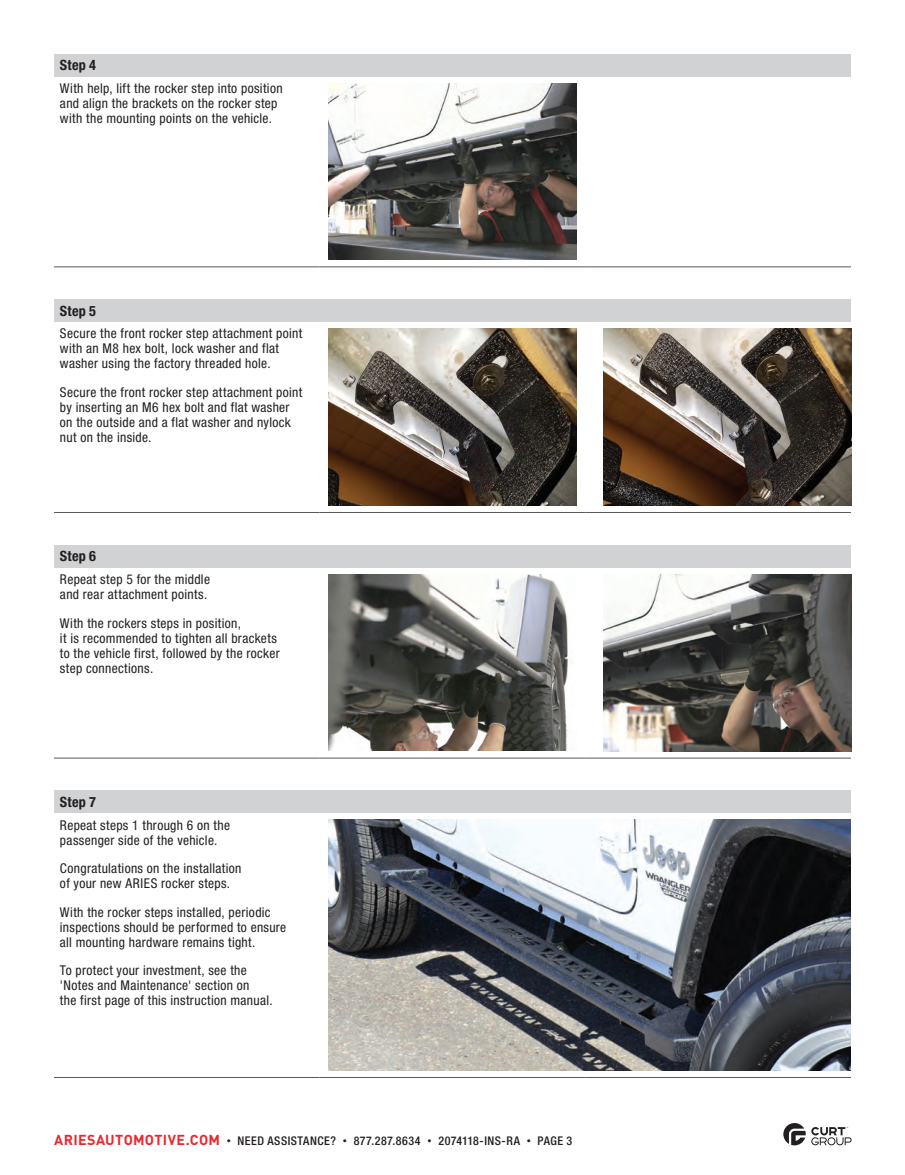
<style>
.page{position:relative;width:905px;height:1175px;background:#fff}
.page>*{position:absolute;margin:0;border:0;box-sizing:border-box;transform-origin:0 0}
.t1{font:700 condensed 14.25px "Helvetica Neue LT Std";letter-spacing:.015em;color:#231f20}
.t2{font:condensed 13.5px/15px "Helvetica Neue LT Std";letter-spacing:.025em;color:#231f20}
.t3{font:500 condensed 12px "Helvetica Neue LT Std";letter-spacing:.04em;color:#231f20}
.s1{font-family:"DINOT";font-weight:700;font-stretch:normal;font-size:14.25px;color:#e9282d}
.s2{font-family:"DINOT";font-weight:400;font-stretch:normal;font-size:9px}
</style>
<div class="page">
<svg style="left:783px;top:1123px;width:68px;height:22px"></svg>
<div style="left:54px;top:300px;width:796px;height:22px;background:#d1d2d4"></div>
<hr style="left:54px;top:512px;width:266px;height:1px;background:#57585a">
<hr style="left:320px;top:512px;width:265px;height:1px;background:#57585a">
<hr style="left:585px;top:512px;width:265px;height:1px;background:#57585a">
<img style="left:329px;top:329px;width:247px;height:176px">
<img style="left:603px;top:329px;width:248px;height:176px">
<div style="left:54px;top:545px;width:796px;height:22px;background:#d1d2d4"></div>
<hr style="left:54px;top:757px;width:266px;height:1px;background:#57585a">
<hr style="left:320px;top:757px;width:265px;height:1px;background:#57585a">
<hr style="left:585px;top:757px;width:265px;height:1px;background:#57585a">
<img style="left:329px;top:574px;width:244px;height:177px">
<img style="left:603px;top:574px;width:248px;height:177px">
<div style="left:54px;top:791px;width:796px;height:22px;background:#d1d2d4"></div>
<hr style="left:54px;top:1077px;width:266px;height:1px;background:#57585a">
<hr style="left:320px;top:1077px;width:265px;height:1px;background:#57585a">
<hr style="left:585px;top:1077px;width:265px;height:1px;background:#57585a">
<img style="left:329px;top:820px;width:521px;height:250px">
<div style="left:54px;top:54px;width:796px;height:22px;background:#d1d2d4"></div>
<hr style="left:54px;top:266px;width:266px;height:1px;background:#57585a">
<hr style="left:320px;top:266px;width:265px;height:1px;background:#57585a">
<hr style="left:585px;top:266px;width:265px;height:1px;background:#57585a">
<img style="left:329px;top:83px;width:247px;height:177px">
<p class="t1" style="left:60px;top:56px;width:38px">Step 4</p>
<p class="t2" style="left:60px;top:80px;width:224px">With help, lift the rocker step into position and align the brackets on the rocker step with the mounting points on the vehicle.</p>
<p class="t1" style="left:60px;top:302px;width:38px">Step 5</p>
<p class="t2" style="left:60px;top:326px;width:244px">Secure the front rocker step attachment point with an M8 hex bolt, lock washer and flat washer using the factory threaded hole.</p>
<p class="t2" style="left:60px;top:384px;width:244px">Secure the front rocker step attachment point by inserting an M6 hex bolt and flat washer on the outside and a flat washer and nylock nut on the inside.</p>
<p class="t1" style="left:60px;top:547px;width:38px">Step 6</p>
<p class="t2" style="left:60px;top:571px;width:151px">Repeat step 5 for the middle and rear attachment points.</p>
<p class="t2" style="left:60px;top:615px;width:221px">With the rockers steps in position,<br>it is recommended to tighten all brackets to the vehicle first, followed by the rocker step connections.</p>
<p class="t1" style="left:60px;top:793px;width:38px">Step 7</p>
<p class="t2" style="left:60px;top:817px;width:171px">Repeat steps 1 through 6 on the passenger side of the vehicle.</p>
<p class="t2" style="left:60px;top:860px;width:183px">Congratulations on the installation of your new ARIES rocker steps.</p>
<p class="t2" style="left:60px;top:904px;width:228px">With the rocker steps installed, periodic inspections should be performed to ensure all mounting hardware remains tight.</p>
<p class="t2" style="left:60px;top:962px;width:214px">To protect your investment, see the 'Notes and Maintenance' section on<br>the first page of this instruction manual.</p>
<p class="t3" style="left:54px;top:1133px;width:519px"><span class="s1">ARIESAUTOMOTIVE.COM</span> <span class="s2">•</span> NEED ASSISTANCE? <span class="s2">•</span> 877.287.8634 <span class="s2">•</span> 2074118-INS-RA <span class="s2">•</span> PAGE 3</p>
</div>
